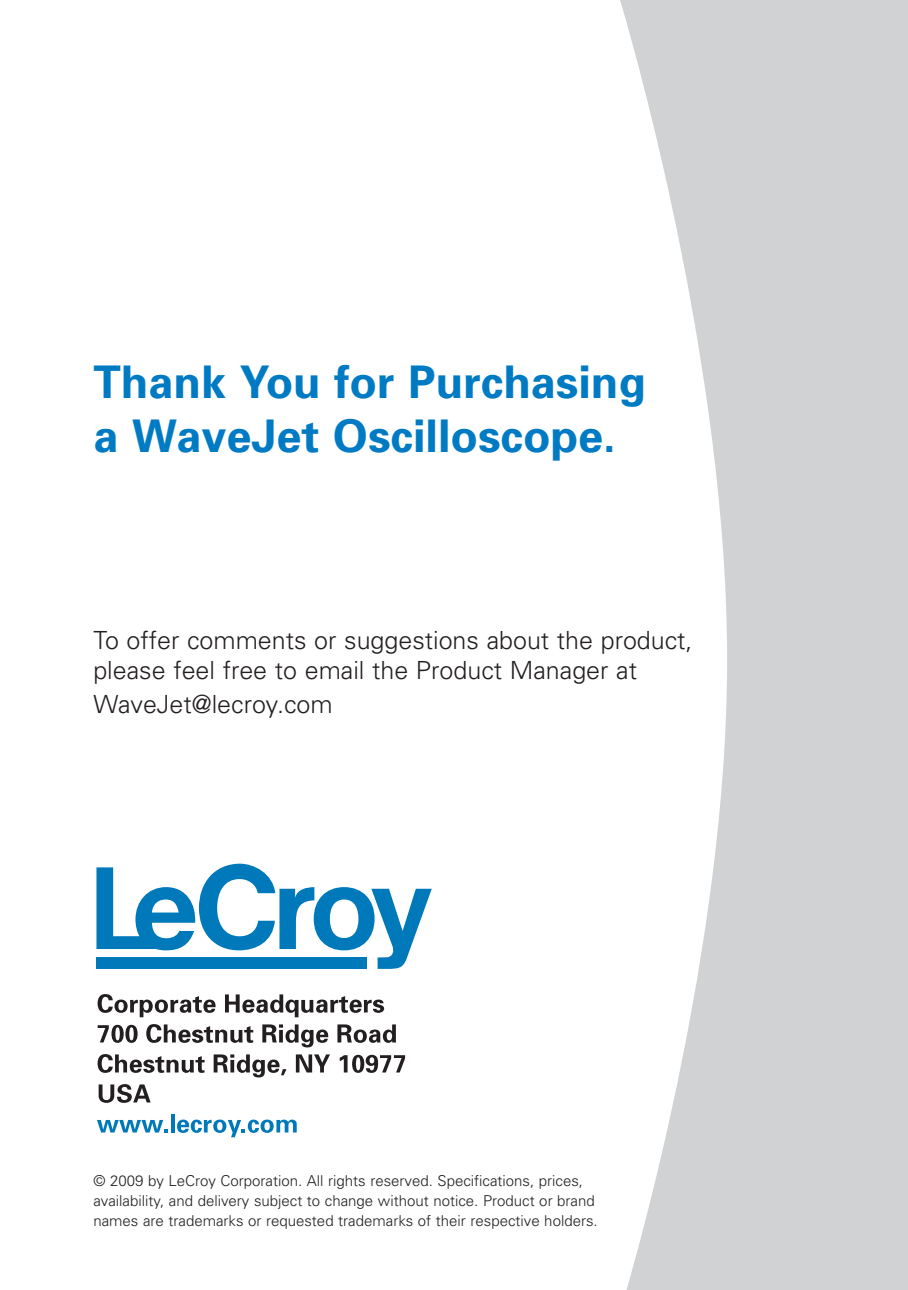
<style>
.page{position:relative;width:908px;height:1290px;background:#fff}
.page>*{position:absolute;margin:0;border:0;box-sizing:border-box;transform-origin:0 0}
.t1{font:700 45px/54px "Univers";color:#007bc3}
.t2{font:300 25px/30px "Univers";color:#231f20}
.t3{font:300 15px/20px "Univers";color:#231f20}
</style>
<div class="page">
<svg style="left:620px;top:0;width:287px;height:1289px;fill:#d1d2d4"></svg>
<svg style="left:96px;top:863px;width:335px;height:106px"></svg>
<div style="left:96px;top:957px;width:271px;height:12px;background:#0079bb"></div>
<svg style="left:97px;top:994px;width:118px;height:23px"></svg>
<svg style="left:225px;top:994px;width:159px;height:23px"></svg>
<svg style="left:98px;top:1025px;width:39px;height:18px"></svg>
<svg style="left:146px;top:1024px;width:107px;height:19px"></svg>
<svg style="left:262px;top:1024px;width:66px;height:23px"></svg>
<svg style="left:337px;top:1024px;width:59px;height:19px"></svg>
<svg style="left:97px;top:1054px;width:107px;height:19px"></svg>
<svg style="left:213px;top:1054px;width:73px;height:23px"></svg>
<svg style="left:296px;top:1054px;width:34px;height:18px"></svg>
<svg style="left:339px;top:1055px;width:66px;height:18px"></svg>
<svg style="left:99px;top:1084px;width:51px;height:19px"></svg>
<svg style="left:97px;top:1120px;width:70px;height:12px"></svg>
<svg style="left:171px;top:1114px;width:3px;height:18px"></svg>
<svg style="left:177px;top:1119px;width:119px;height:18px"></svg>
<h1 class="t1" style="left:93px;top:360px;width:553px">Thank You for Purchasing a WaveJet Oscilloscope.</h1>
<h2 class="t2" style="left:93px;top:628px;width:600px">To offer comments or suggestions about the product, please feel free to email the Product Manager at</h2>
<h2 class="t2" style="left:93px;top:691px;width:241px">WaveJet@lecroy.com</h2>
<p class="t3" style="left:93px;top:1171px;width:505px">© 2009 by LeCroy Corporation. All rights reserved. Specifications, prices, availability, and delivery subject to change without notice. Product or brand names are trademarks or requested trademarks of their respective holders.</p>
</div>
